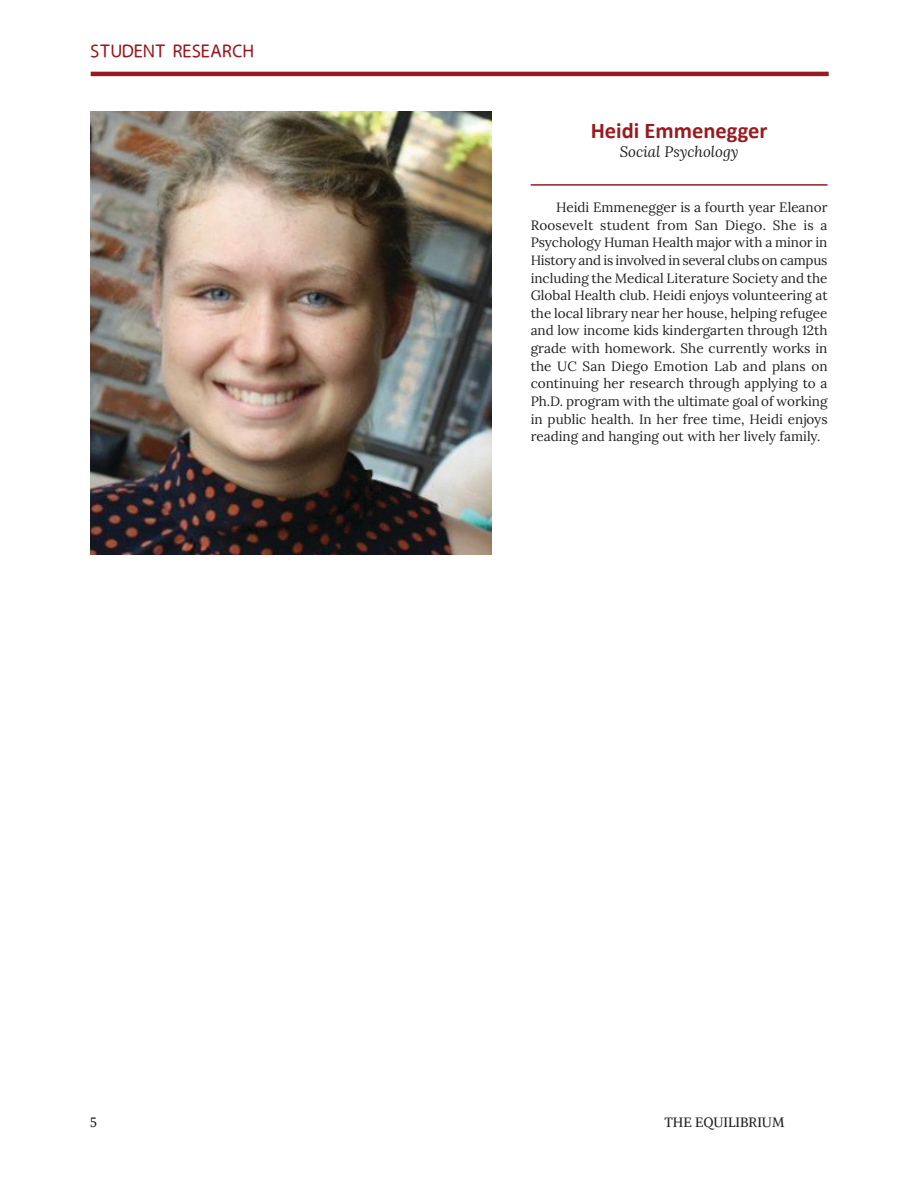
<style>
.page{position:relative;width:918px;height:1188px;background:#fff}
.page>*{position:absolute;margin:0;border:0;box-sizing:border-box;transform-origin:0 0}
.t1{font:700 22.5px "Calibri";color:#971b20}
.t2{font:italic 15px "Lora";color:#231f20}
.Paragraphs{font:13.5px/17.7px "Lora";color:#231f20;text-align:justify}
.t3{font:13.5px "Alike";color:#231f20}
.t4{font:13.5px "Liquide";color:#971b20}
</style>
<div class="page">
<hr style="left:91px;top:72px;width:738px;height:4px;background:#971b20">
<img style="left:91px;top:112px;width:400px;height:443px">
<hr style="left:531px;top:184px;width:297px;height:2px;background:#971b20">
<p class="t4" style="left:90px;top:44px;width:166px">STUDENT RESEARCH</p>
<p class="t1" style="left:591px;top:116px;width:178px">Heidi Emmenegger</p>
<p class="t2" style="left:620px;top:142px;width:120px">Social Psychology</p>
<p class="Paragraphs" style="left:531px;top:197px;width:298px;text-indent:26px">Heidi Emmenegger is a fourth year Eleanor Roosevelt student from San Diego. She is a Psychology Human Health major with a minor in History and is involved in several clubs on campus including the Medical Literature Society and the Global Health club. Heidi enjoys volunteering at the local library near her house, helping refugee and low income kids kindergarten through 12th grade with homework. She currently works in the UC San Diego Emotion Lab and plans on continuing her research through applying to a Ph.D. program with the ultimate goal of working in public health. In her free time, Heidi enjoys reading and hanging out with her lively family.</p>
<p class="t3" style="left:90px;top:1114px;width:8px">5</p>
<p class="t3" style="left:664px;top:1114px;width:121px">THE EQUILIBRIUM</p>
</div>
